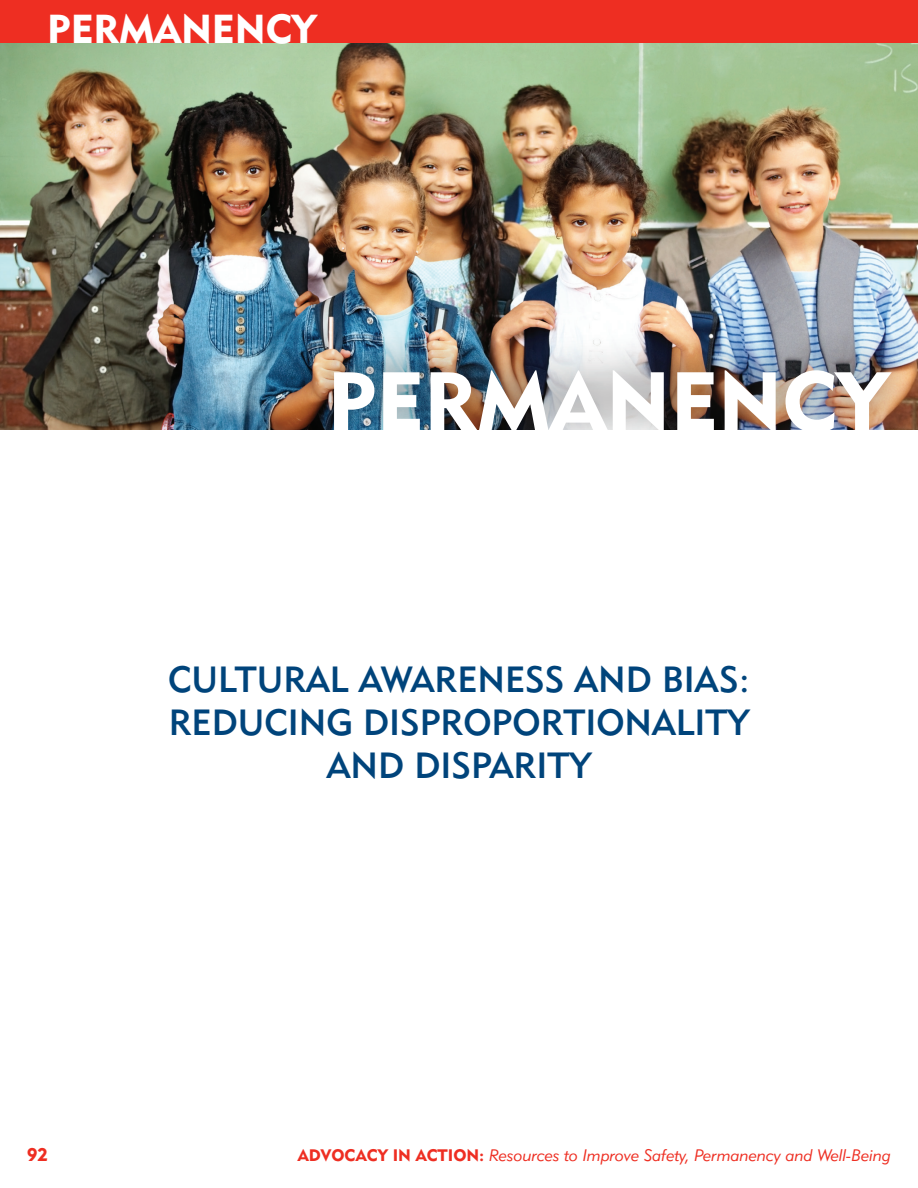
<style>
.page{position:relative;width:918px;height:1188px;background:#fff}
.page>*{position:absolute;margin:0;border:0;box-sizing:border-box;transform-origin:0 0}
.t1{font:83.25px "Geometric 415 BT Black A";color:#fff}
.t2{font:39.9px "Geometric 415 BT Black A";color:#fff}
.Cover_Head{font:36px/43.2px "Geometric 415 BT Medium A";color:#00447b;text-align:center}
.t3{font:18px "Geometric 415 BT Black A";color:#ee2e22}
.t4{font:16.5px "Geometric 415 BT Lite Italic A";color:#ee2e22}
.s1{font-family:"Geometric 415 BT Black A"}
</style>
<div class="page">
<img style="left:0;top:43px;width:918px;height:387px">
<div style="left:297px;top:327px;width:621px;height:135px;background:#231f20;opacity:.56"></div>
<div style="left:0;top:430px;width:918px;height:46px;background:#fff"></div>
<div style="left:0;top:0;width:918px;height:43px;background:#ee2e22"></div>
<h2 class="t2" style="left:47px;top:4px;width:271px">PERMANENCY</h2>
<p class="t1" style="left:327px;top:351px;width:563px">PERMANENCY</p>
<p class="Cover_Head" style="left:168px;top:657px;width:583px">CULTURAL AWARENESS AND BIAS:<br>REDUCING DISPROPORTIONALITY<br>AND DISPARITY</p>
<p class="t3" style="left:27px;top:1144px;width:22px">92</p>
<p class="t4" style="left:298px;top:1145px;width:595px"><span class="s1">ADVOCACY IN ACTION:</span> Resources to Improve Safety, Permanency and Well-Being</p>
</div>
